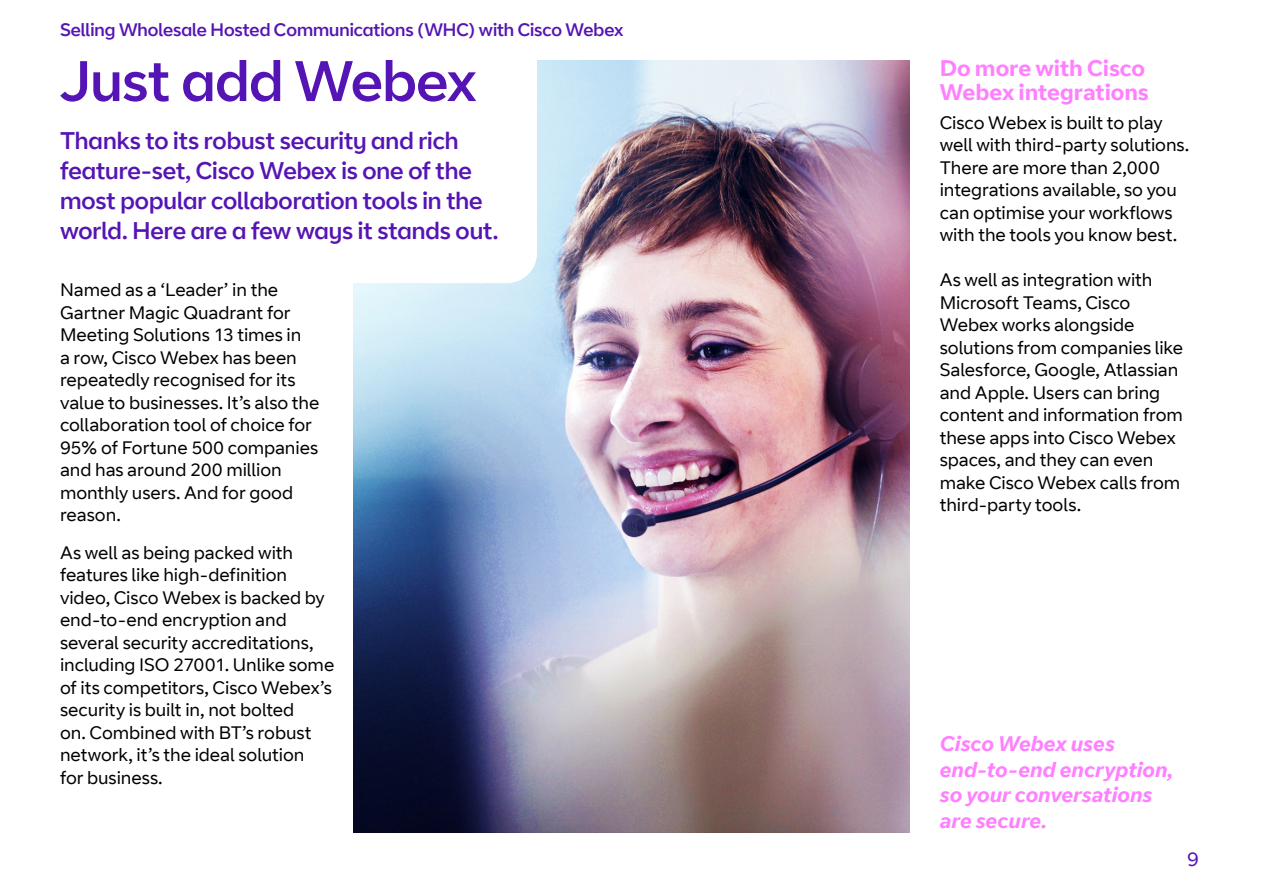
<style>
.page{position:relative;width:1263px;height:893px;background:#fff}
.page>*{position:absolute;margin:0;border:0;box-sizing:border-box;transform-origin:0 0}
.t1{font:57px "BT Curve Headline";letter-spacing:-.005em;color:#5514b4}
.t2{font:24px/30px "BT Curve Headline";letter-spacing:-.005em;color:#5514b4}
.t3{font:700 22.5px/24px "BT Curve";letter-spacing:-.005em;color:#ff80ff}
.t4{font:italic 700 21px/25.5px "BT Curve";letter-spacing:-.005em;color:#ff80ff}
.t5{font:19.5px "BT Curve";color:#5514b4}
.t6{font:18px/22.5px "BT Curve";letter-spacing:-.005em;color:#000}
.t7{font:18px "BT Curve Headline";color:#5514b4}
</style>
<div class="page">
<img style="left:353px;top:60px;width:557px;height:773px">
<svg style="left:353px;top:60px;width:184px;height:223px"></svg>
<p class="t7" style="left:60px;top:19px;width:565px">Selling Wholesale Hosted Communications (WHC) with Cisco Webex</p>
<h1 class="t1" style="left:60px;top:47px;width:418px">Just add Webex</h1>
<h2 class="t2" style="left:60px;top:127px;width:440px">Thanks to its robust security and rich feature-set, Cisco Webex is one of the most popular collaboration tools in the world. Here are a few ways it stands out.</h2>
<p class="t6" style="left:60px;top:279px;width:261px">Named as a ‘Leader’ in the<br>Gartner Magic Quadrant for<br>Meeting Solutions 13 times in<br>a row, Cisco Webex has been repeatedly recognised for its value to businesses. It’s also the collaboration tool of choice for<br>95% of Fortune 500 companies and has around 200 million monthly users. And for good reason.</p>
<p class="t6" style="left:60px;top:542px;width:276px">As well as being packed with features like high-definition video, Cisco Webex is backed by end-to-end encryption and several security accreditations, including ISO 27001. Unlike some of its competitors, Cisco Webex’s security is built in, not bolted<br>on. Combined with BT’s robust network, it’s the ideal solution<br>for business.</p>
<p class="t3" style="left:940px;top:57px;width:211px">Do more with Cisco<br>Webex integrations</p>
<p class="t6" style="left:940px;top:112px;width:251px">Cisco Webex is built to play well with third-party solutions.<br>There are more than 2,000 integrations available, so you can optimise your workflows with the tools you know best.</p>
<p class="t6" style="left:940px;top:269px;width:245px">As well as integration with<br>Microsoft Teams, Cisco<br>Webex works alongside solutions from companies like<br>Salesforce, Google, Atlassian and Apple. Users can bring content and information from these apps into Cisco Webex spaces, and they can even make Cisco Webex calls from third-party tools.</p>
<p class="t4" style="left:940px;top:732px;width:235px">Cisco Webex uses end-to-end encryption, so your conversations are secure.</p>
<p class="t5" style="left:1187px;top:848px;width:13px">9</p>
</div>
